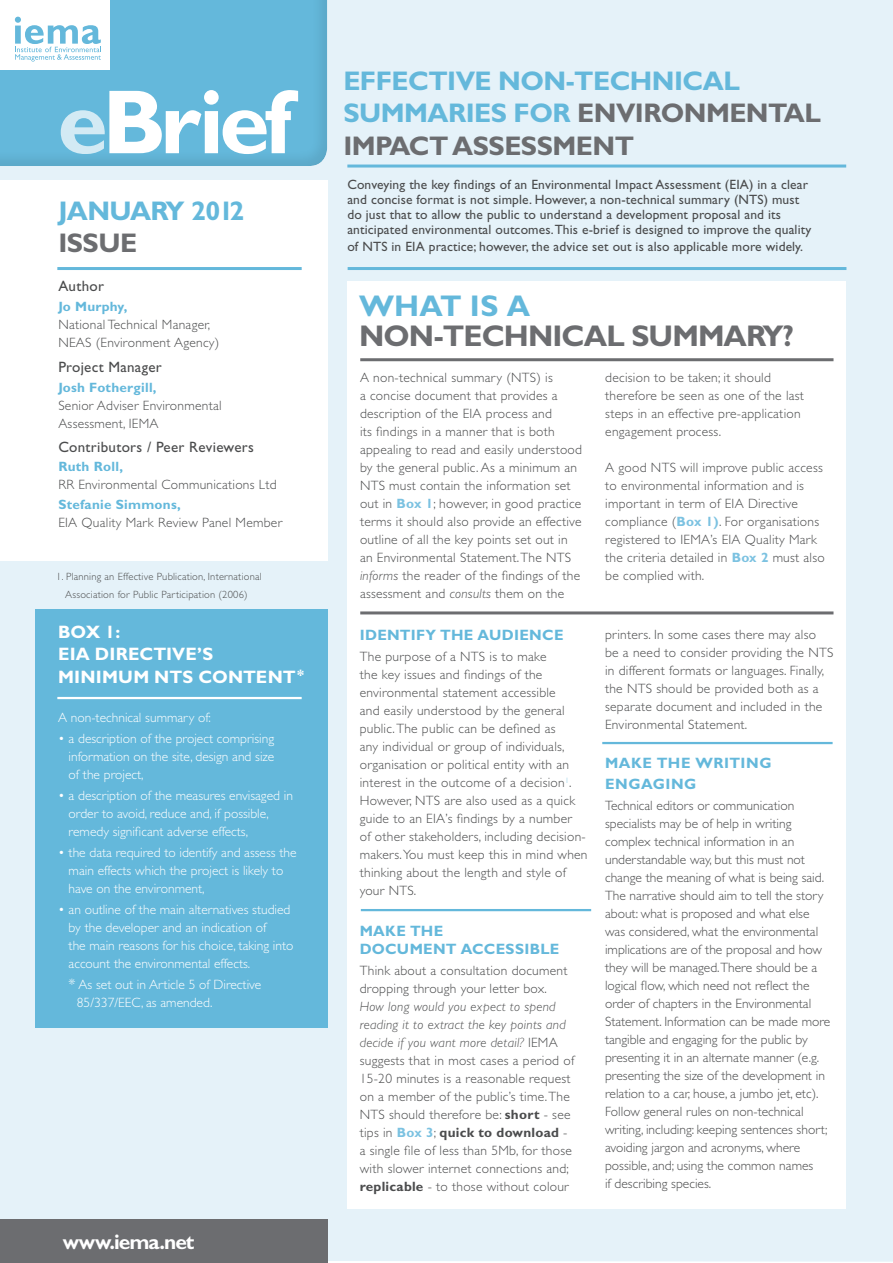
<style>
.page{position:relative;width:893px;height:1263px;background:#fff}
.page>*{position:absolute;margin:0;border:0;box-sizing:border-box;transform-origin:0 0}
.t1{font:700 91.35px "Gill Sans";letter-spacing:-.06em;color:#fff}
.t2{font:700 30px "Gill Sans";letter-spacing:-.03em;color:#6c6d70}
.t3{font:700 30px "Gill Sans";letter-spacing:.005em;color:#64b8db}
.t4{font:700 27px/32.4px "Gill Sans";letter-spacing:-.02em;color:#64b8db}
.t5{font:700 27px "Gill Sans";letter-spacing:-.02em;color:#6c6d70}
.t6{font:700 21px "Gill Sans";letter-spacing:-.045em;color:#fff}
.t7{font:700 18px "Gill Sans";letter-spacing:.01em;color:#fff}
.t8{font:700 15px/21px "Gill Sans";letter-spacing:.02em;color:#64b8db}
.t9{font:15px "Gill Sans";letter-spacing:.02em;color:#4b4c4d}
.t10{font:300 13.5px/18px "Gill Sans";letter-spacing:.02em;color:#4b4c4d}
.t11{font:300 13.5px/18px "Gill Sans";color:#4b4c4d}
.t12{font:300 13.5px/18px "Gill Sans";color:#fff}
.t13{font:13.5px/15px "Gill Sans";letter-spacing:.01em;color:#4b4c4d}
.t14{font:700 13.5px "Gill Sans";letter-spacing:.02em;color:#64b8db}
.t15{font:300 10.5px/18px "Gill Sans";letter-spacing:.02em;color:#4b4c4d;text-align:center}
.s1{font-size:15px}
.s2{color:#6c6d70}
.s3{font-weight:700;color:#7cc2e1}
.s4{font-style:italic}
.s5{font-weight:700}
</style>
<div class="page">
<div style="left:0;top:0;width:893px;height:1262px;background:#e5f2f9"></div>
<div style="left:0;top:180px;width:327px;height:381px;background:#fff"></div>
<div style="left:0;top:0;width:329px;height:169px;background:#231f20;opacity:.1"></div>
<hr style="left:347px;top:165px;width:499px;height:3px;background:#64b8db">
<hr style="left:57px;top:267px;width:245px;height:3px;background:#64b8db">
<div style="left:0;top:1219px;width:327px;height:44px;background:#6c6d70"></div>
<div style="left:0;top:0;width:109px;height:70px;background:#fff"></div>
<svg style="left:15px;top:17px;width:86px;height:45px"></svg>
<hr style="left:348px;top:267px;width:498px;height:3px;background:#64b8db">
<div style="left:347px;top:281px;width:499px;height:928px;background:#fff"></div>
<hr style="left:360px;top:611px;width:473px;height:3px;background:#6c6d70">
<hr style="left:360px;top:358px;width:473px;height:3px;background:#6c6d70">
<hr style="left:361px;top:909px;width:230px;height:2px;background:#64b8db">
<hr style="left:602px;top:742px;width:231px;height:2px;background:#64b8db">
<div style="left:35px;top:610px;width:292px;height:418px;background:#64b8db"></div>
<hr style="left:57px;top:697px;width:245px;height:2px;background:#fff">
<p class="t1" style="left:57px;top:68px;width:236px">eBrief</p>
<p class="t4" style="left:58px;top:195px;width:187px">JANUARY 2012</p>
<p class="t5" style="left:58px;top:227px;width:80px">ISSUE</p>
<p class="t9" style="left:58px;top:278px;width:47px">Author</p>
<p class="t14" style="left:58px;top:298px;width:71px">Jo Murphy,</p>
<p class="t10" style="left:58px;top:316px;width:154px">National Technical Manager,</p>
<p class="t10" style="left:58px;top:334px;width:162px">NEAS (Environment Agency)</p>
<p class="t9" style="left:58px;top:359px;width:105px">Project Manager</p>
<p class="t14" style="left:58px;top:379px;width:100px">Josh Fothergill,</p>
<p class="t10" style="left:58px;top:397px;width:165px">Senior Adviser Environmental</p>
<p class="t10" style="left:58px;top:415px;width:102px">Assessment, IEMA</p>
<p class="t9" style="left:58px;top:438px;width:197px">Contributors / Peer Reviewers</p>
<p class="t14" style="left:58px;top:459px;width:66px">Ruth Roll,</p>
<p class="t10" style="left:58px;top:476px;width:220px">RR Environmental Communications Ltd</p>
<p class="t14" style="left:58px;top:496px;width:124px">Stefanie Simmons,</p>
<p class="t10" style="left:58px;top:514px;width:225px">EIA Quality Mark Review Panel Member</p>
<p class="t15" style="left:56px;top:568px;width:207px">1. Planning an Effective Publication, International<br>Association for Public Participation (2006)</p>
<p class="t7" style="left:58px;top:621px;width:64px">BOX 1:</p>
<p class="t7" style="left:58px;top:643px;width:157px">EIA DIRECTIVE’S</p>
<p class="t7" style="left:58px;top:666px;width:247px">MINIMUM NTS CONTENT<sup>*</sup></p>
<p class="t12" style="left:58px;top:708px;width:154px">A non-technical summary of:</p>
<p class="t12" style="left:58px;top:729px;width:218px;text-align:right">• a description of the project comprising information on the site, design and size</p>
<p class="t12" style="left:69px;top:765px;width:77px">of the project,</p>
<p class="t12" style="left:69px;top:786px;width:226px;text-indent:-11px">• a description of the measures envisaged in order to avoid, reduce and, if possible, remedy significant adverse effects,</p>
<p class="t12" style="left:69px;top:843px;width:229px;text-indent:-11px">• the data required to identify and assess the main effects which the project is likely to have on the environment,</p>
<p class="t12" style="left:69px;top:900px;width:226px;text-indent:-11px">• an outline of the main alternatives studied by the developer and an indication of<br>the main reasons for his choice, taking into account the environmental effects.</p>
<p class="t12" style="left:69px;top:975px;width:194px"><span class="s1">*</span> As set out in Article 5 of Directive</p>
<p class="t12" style="left:77px;top:993px;width:137px">85/337/EEC, as amended.</p>
<p class="t6" style="left:63px;top:1230px;width:133px">www.iema.net</p>
<p class="t4" style="left:343px;top:64px;width:479px">EFFECTIVE NON-TECHNICAL<br>SUMMARIES FOR <span class="s2">ENVIRONMENTAL</span></p>
<p class="t5" style="left:343px;top:130px;width:292px">IMPACT ASSESSMENT</p>
<p class="t13" style="left:347px;top:177px;width:465px">Conveying the key findings of an Environmental Impact Assessment (EIA) in a clear and concise format is not simple. However, a non-technical summary (NTS) must do just that to allow the public to understand a development proposal and its anticipated environmental outcomes. This e-brief is designed to improve the quality</p>
<p class="t13" style="left:347px;top:239px;width:457px">of NTS in EIA practice; however, the advice set out is also applicable more widely.</p>
<p class="t3" style="left:359px;top:288px;width:173px">WHAT IS A</p>
<p class="t2" style="left:359px;top:318px;width:437px">NON-TECHNICAL SUMMARY?</p>
<p class="t10" style="left:360px;top:369px;width:224px">A non-technical summary (NTS) is<br>a concise document that provides a description of the EIA process and<br>its findings in a manner that is both appealing to read and easily understood by the general public. As a minimum an NTS must contain the information set out in <span class="s3">Box 1</span>; however, in good practice terms it should also provide an effective outline of all the key points set out in an Environmental Statement. The NTS <span class="s4">informs</span> the reader of the findings of the assessment and <span class="s4">consults</span> them on the</p>
<p class="t10" style="left:605px;top:369px;width:167px">decision to be taken; it should</p>
<p class="t10" style="left:605px;top:387px;width:200px">therefore be seen as one of the last steps in an effective pre-application engagement process.</p>
<p class="t10" style="left:605px;top:459px;width:221px">A good NTS will improve public access to environmental information and is important in term of EIA Directive compliance (<span class="s3">Box 1)</span>. For organisations registered to IEMA’s EIA Quality Mark the criteria detailed in <span class="s3">Box 2</span> must also be complied with.</p>
<p class="t8" style="left:360px;top:625px;width:205px">IDENTIFY THE AUDIENCE</p>
<p class="t10" style="left:360px;top:648px;width:229px">The purpose of a NTS is to make<br>the key issues and findings of the environmental statement accessible<br>and easily understood by the general public. The public can be defined as<br>any individual or group of individuals, organisation or political entity with an interest in the outcome of a decision<sup>1</sup>.<br>However, NTS are also used as a quick guide to an EIA’s findings by a number<br>of other stakeholders, including decision&shy;makers. You must keep this in mind when thinking about the length and style of your NTS.</p>
<p class="t8" style="left:360px;top:920px;width:85px">MAKE THE</p>
<p class="t8" style="left:360px;top:938px;width:201px">DOCUMENT ACCESSIBLE</p>
<p class="t10" style="left:360px;top:961px;width:209px">Think about a consultation document dropping through your letter box.</p>
<p class="t10" style="left:360px;top:997px;width:216px"><span class="s4">How long would you expect to spend reading it to extract the key points and decide if you want more detail?</span> IEMA suggests that in most cases a period of 15-20 minutes is a reasonable request on a member of the public’s time. The NTS should therefore be: <span class="s5">short</span> - see tips in <span class="s3">Box 3</span>; <span class="s5">quick to download</span> - a single file of less than 5Mb, for those with slower internet connections and; <span class="s5">replicable</span> - to those without colour</p>
<p class="t10" style="left:605px;top:626px;width:230px">printers. In some cases there may also<br>be a need to consider providing the NTS in different formats or languages. Finally, the NTS should be provided both as a separate document and included in the Environmental Statement.</p>
<p class="t8" style="left:605px;top:753px;width:168px">MAKE THE WRITING<br>ENGAGING</p>
<p class="t11" style="left:605px;top:797px;width:227px">Technical editors or communication specialists may be of help in writing complex technical information in an understandable way, but this must not change the meaning of what is being said.<br>The narrative should aim to tell the story about: what is proposed and what else was considered, what the environmental implications are of the proposal and how they will be managed.There should be a logical flow, which need not reflect the order of chapters in the Environmental Statement. Information can be made more tangible and engaging for the public by presenting it in an alternate manner (e.g. presenting the size of the development in relation to a car, house, a jumbo jet, etc).<br>Follow general rules on non-technical writing, including: keeping sentences short; avoiding jargon and acronyms, where possible, and; using the common names</p>
<p class="t11" style="left:605px;top:1175px;width:108px">if describing species.</p>
</div>
